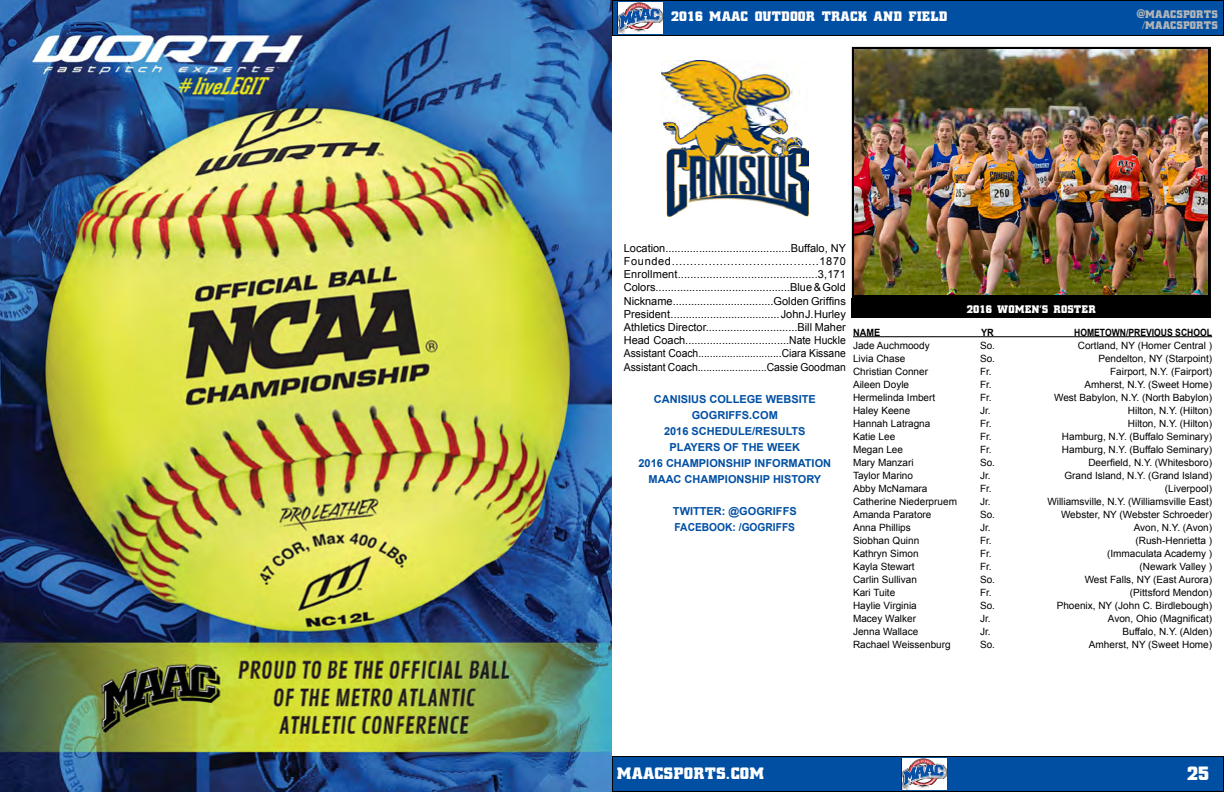
<style>
.page{position:relative;width:1224px;height:792px;background:#fff}
.page>*{position:absolute;margin:0;border:0;box-sizing:border-box;transform-origin:0 0}
.t1{font:900 21px "Civic";color:#fff}
.t2{font:900 18px "Civic";color:#fff}
.t3{font:900 15px "Civic";color:#fff}
.t4{font:900 12px/11px "Civic";color:#b3b5b8;text-align:center}
.t5{font:900 12px "Civic";color:#fff}
.t6{font:11px/13.2px "Arial";color:#000;text-align:justify}
.t7{font:700 11px/16px "Arial";color:#004fa3;text-align:center}
.t8{font:10px "Arial";color:#000}
.t9{font:700 10px "Arial";color:#000;scale:.86 1}
.t10{font:700 10px "Arial";color:#000;scale:.92 1}
</style>
<div class="page">
<div style="left:612px;top:0;width:612px;height:36px;background:#004fa3"></div>
<div style="left:612px;top:0;width:612px;height:36px;border:1px solid #000"></div>
<div style="left:612px;top:756px;width:612px;height:36px;background:#004fa3"></div>
<div style="left:612px;top:756px;width:612px;height:36px;border:1px solid #000"></div>
<svg style="left:618px;top:2px;width:45px;height:32px"></svg>
<svg style="left:902px;top:758px;width:45px;height:32px"></svg>
<img style="left:618px;top:3px;width:44px;height:30px">
<img style="left:902px;top:759px;width:45px;height:30px">
<img style="left:0;top:1px;width:612px;height:791px">
<img style="left:661px;top:61px;width:147px;height:155px">
<div style="left:852px;top:298px;width:359px;height:20px;background:#000"></div>
<hr style="left:853px;top:336px;width:359px;height:1px;background:#000">
<div style="left:852px;top:47px;width:359px;height:251px;border:3px solid #000"></div>
<img style="left:855px;top:49px;width:353px;height:246px">
<h3 class="t3" style="left:671px;top:8px;width:278px">2016 MAAC OUTDOOR TRACK AND FIELD</h3>
<p class="t4" style="left:1137px;top:9px;width:83px">@MAACSPORTS /MAACSPORTS</p>
<p class="t6" style="left:624px;top:241px;width:224px">Location.........................................Buffalo, NY Founded........................................1870<br>Enrollment............................................3,171<br>Colors............................................Blue &amp; Gold Nickname.................................Golden Griffins President .................................... John J. Hurley Athletics Director..............................Bill Maher Head Coach..................................Nate Huckle Assistant Coach.............................Ciara Kissane Assistant Coach........................Cassie Goodman</p>
<p class="t7" style="left:638px;top:391px;width:194px">CANISIUS COLLEGE WEBSITE<br>GOGRIFFS.COM<br>2016 SCHEDULE/RESULTS<br>PLAYERS OF THE WEEK<br>2016 CHAMPIONSHIP INFORMATION<br>MAAC CHAMPIONSHIP HISTORY</p>
<p class="t7" style="left:673px;top:503px;width:125px;text-align:left">TWITTER: @GOGRIFFS<br>FACEBOOK: /GOGRIFFS</p>
<p class="t5" style="left:967px;top:303px;width:131px">2016 WOMEN’S ROSTER</p>
<p class="t10" style="left:853px;top:326px;width:31px">NAME</p>
<p class="t10" style="left:981px;top:326px;width:15px">YR</p>
<p class="t9" style="left:1074px;top:326px;width:162px">HOMETOWN/PREVIOUS SCHOOL</p>
<p class="t8" style="left:853px;top:339px;width:78px">Jade Auchmoody</p>
<p class="t8" style="left:980px;top:339px;width:17px">So.</p>
<p class="t8" style="left:1078px;top:339px;width:136px">Cortland, NY (Homer Central )</p>
<p class="t8" style="left:853px;top:352px;width:54px">Livia Chase</p>
<p class="t8" style="left:980px;top:352px;width:17px">So.</p>
<p class="t8" style="left:1098px;top:352px;width:115px">Pendelton, NY (Starpoint)</p>
<p class="t8" style="left:853px;top:365px;width:77px">Christian Conner</p>
<p class="t8" style="left:980px;top:365px;width:13px">Fr.</p>
<p class="t8" style="left:1110px;top:365px;width:104px">Fairport, N.Y. (Fairport)</p>
<p class="t8" style="left:853px;top:378px;width:58px">Aileen Doyle</p>
<p class="t8" style="left:980px;top:378px;width:13px">Fr.</p>
<p class="t8" style="left:1085px;top:378px;width:129px">Amherst, N.Y. (Sweet Home)</p>
<p class="t8" style="left:853px;top:391px;width:84px">Hermelinda Imbert</p>
<p class="t8" style="left:980px;top:391px;width:13px">Fr.</p>
<p class="t8" style="left:1054px;top:391px;width:160px">West Babylon, N.Y. (North Babylon)</p>
<p class="t8" style="left:853px;top:404px;width:59px">Haley Keene</p>
<p class="t8" style="left:980px;top:404px;width:12px">Jr.</p>
<p class="t8" style="left:1128px;top:404px;width:86px">Hilton, N.Y. (Hilton)</p>
<p class="t8" style="left:853px;top:417px;width:79px">Hannah Latragna</p>
<p class="t8" style="left:980px;top:417px;width:13px">Fr.</p>
<p class="t8" style="left:1128px;top:417px;width:86px">Hilton, N.Y. (Hilton)</p>
<p class="t8" style="left:853px;top:430px;width:44px">Katie Lee</p>
<p class="t8" style="left:980px;top:430px;width:13px">Fr.</p>
<p class="t8" style="left:1062px;top:430px;width:152px">Hamburg, N.Y. (Buffalo Seminary)</p>
<p class="t8" style="left:853px;top:443px;width:52px">Megan Lee</p>
<p class="t8" style="left:980px;top:443px;width:13px">Fr.</p>
<p class="t8" style="left:1062px;top:443px;width:152px">Hamburg, N.Y. (Buffalo Seminary)</p>
<p class="t8" style="left:853px;top:456px;width:62px">Mary Manzari</p>
<p class="t8" style="left:980px;top:456px;width:17px">So.</p>
<p class="t8" style="left:1088px;top:456px;width:125px">Deerfield, N.Y. (Whitesboro)</p>
<p class="t8" style="left:853px;top:469px;width:62px">Taylor Marino</p>
<p class="t8" style="left:980px;top:469px;width:12px">Jr.</p>
<p class="t8" style="left:1065px;top:469px;width:149px">Grand Island, N.Y. (Grand Island)</p>
<p class="t8" style="left:853px;top:482px;width:76px">Abby McNamara</p>
<p class="t8" style="left:980px;top:482px;width:13px">Fr.</p>
<p class="t8" style="left:1165px;top:482px;width:49px">(Liverpool)</p>
<p class="t8" style="left:853px;top:495px;width:105px">Catherine Niederpruem</p>
<p class="t8" style="left:980px;top:495px;width:12px">Jr.</p>
<p class="t8" style="left:1047px;top:495px;width:166px">Williamsville, N.Y. (Williamsville East)</p>
<p class="t8" style="left:853px;top:508px;width:80px">Amanda Paratore</p>
<p class="t8" style="left:980px;top:508px;width:17px">So.</p>
<p class="t8" style="left:1061px;top:508px;width:153px">Webster, NY (Webster Schroeder)</p>
<p class="t8" style="left:853px;top:521px;width:59px">Anna Phillips</p>
<p class="t8" style="left:980px;top:521px;width:12px">Jr.</p>
<p class="t8" style="left:1134px;top:521px;width:80px">Avon, N.Y. (Avon)</p>
<p class="t8" style="left:853px;top:534px;width:68px">Siobhan Quinn</p>
<p class="t8" style="left:980px;top:534px;width:13px">Fr.</p>
<p class="t8" style="left:1135px;top:534px;width:78px">(Rush-Henrietta )</p>
<p class="t8" style="left:853px;top:547px;width:67px">Kathryn Simon</p>
<p class="t8" style="left:980px;top:547px;width:13px">Fr.</p>
<p class="t8" style="left:1107px;top:547px;width:107px">(Immaculata Academy )</p>
<p class="t8" style="left:853px;top:560px;width:63px">Kayla Stewart</p>
<p class="t8" style="left:980px;top:560px;width:13px">Fr.</p>
<p class="t8" style="left:1140px;top:560px;width:74px">(Newark Valley )</p>
<p class="t8" style="left:853px;top:573px;width:65px">Carlin Sullivan</p>
<p class="t8" style="left:980px;top:573px;width:17px">So.</p>
<p class="t8" style="left:1085px;top:573px;width:129px">West Falls, NY (East Aurora)</p>
<p class="t8" style="left:853px;top:586px;width:44px">Kari Tuite</p>
<p class="t8" style="left:980px;top:586px;width:13px">Fr.</p>
<p class="t8" style="left:1130px;top:586px;width:84px">(Pittsford Mendon)</p>
<p class="t8" style="left:853px;top:599px;width:65px">Haylie Virginia</p>
<p class="t8" style="left:980px;top:599px;width:17px">So.</p>
<p class="t8" style="left:1057px;top:599px;width:157px">Phoenix, NY (John C. Birdlebough)</p>
<p class="t8" style="left:853px;top:612px;width:64px">Macey Walker</p>
<p class="t8" style="left:980px;top:612px;width:12px">Jr.</p>
<p class="t8" style="left:1108px;top:612px;width:106px">Avon, Ohio (Magnificat)</p>
<p class="t8" style="left:853px;top:625px;width:67px">Jenna Wallace</p>
<p class="t8" style="left:980px;top:625px;width:12px">Jr.</p>
<p class="t8" style="left:1122px;top:625px;width:91px">Buffalo, N.Y. (Alden)</p>
<p class="t8" style="left:853px;top:638px;width:99px">Rachael Weissenburg</p>
<p class="t8" style="left:980px;top:638px;width:17px">So.</p>
<p class="t8" style="left:1089px;top:638px;width:125px">Amherst, NY (Sweet Home)</p>
<h2 class="t2" style="left:617px;top:763px;width:149px">MAACSPORTS.COM</h2>
<h1 class="t1" style="left:1187px;top:762px;width:24px">25</h1>
</div>
